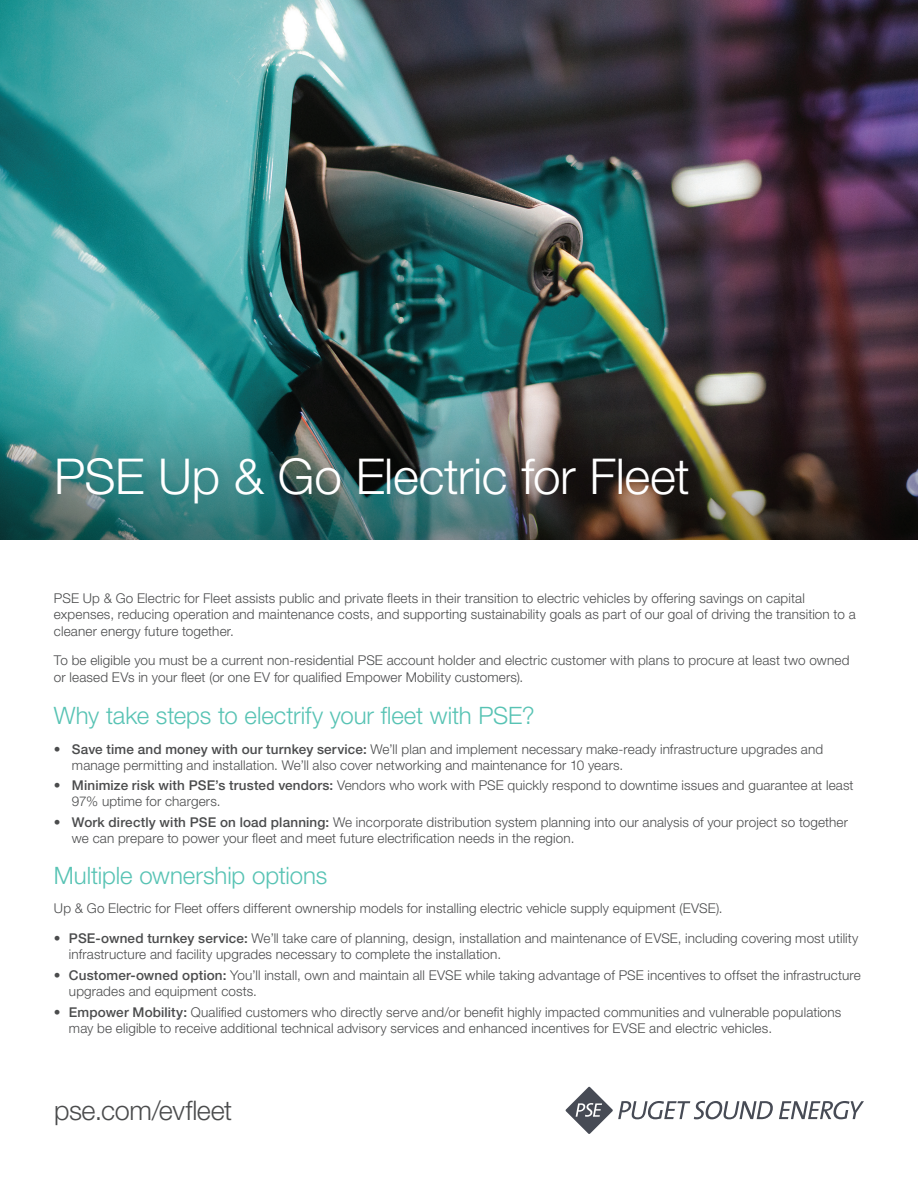
<style>
.page{position:relative;width:918px;height:1188px;background:#fff}
.page>*{position:absolute;margin:0;border:0;box-sizing:border-box;transform-origin:0 0}
.t1{font:300 49.5px "Helvetica Neue LT Std";letter-spacing:-.01em;color:#fff}
.t2{font:300 27px "Helvetica Neue LT Std";letter-spacing:-.015em;color:#4b4c4d}
.t3{font:300 24px "Helvetica Neue LT Std";letter-spacing:-.005em;color:#58c3b4}
.t4{font:300 13.5px/16.2px "Helvetica Neue LT Std";letter-spacing:.01em;color:#4b4c4d}
.s1{font-weight:500}
</style>
<div class="page">
<img style="left:0;top:0;width:918px;height:354px">
<img style="left:0;top:354px;width:918px;height:186px">
<svg style="left:779px;top:1101px;width:85px;height:18px"></svg>
<svg style="left:565px;top:1087px;width:208px;height:47px"></svg>
<p class="t1" style="left:54px;top:446px;width:637px">PSE Up &amp; Go Electric for Fleet</p>
<p class="t4" style="left:54px;top:590px;width:803px">PSE Up &amp; Go Electric for Fleet assists public and private fleets in their transition to electric vehicles by offering savings on capital expenses, reducing operation and maintenance costs, and supporting sustainability goals as part of our goal of driving the transition to a cleaner energy future together.</p>
<p class="t4" style="left:54px;top:652px;width:797px">To be eligible you must be a current non-residential PSE account holder and electric customer with plans to procure at least two owned or leased EVs in your fleet (or one EV for qualified Empower Mobility customers).</p>
<h1 class="t3" style="left:54px;top:701px;width:482px">Why take steps to electrify your fleet with PSE?</h1>
<p class="t4" style="left:72px;top:740px;width:753px;text-indent:-18px"><span class="s1">• Save time and money with our turnkey service:</span> We’ll plan and implement necessary make-ready infrastructure upgrades and manage permitting and installation. We’ll also cover networking and maintenance for 10 years.</p>
<p class="t4" style="left:72px;top:777px;width:783px;text-indent:-18px"><span class="s1">• Minimize risk with PSE’s trusted vendors:</span> Vendors who work with PSE quickly respond to downtime issues and guarantee at least<br>97% uptime for chargers.</p>
<p class="t4" style="left:72px;top:814px;width:778px;text-indent:-18px"><span class="s1">• Work directly with PSE on load planning:</span> We incorporate distribution system planning into our analysis of your project so together we can prepare to power your fleet and meet future electrification needs in the region.</p>
<p class="t3" style="left:54px;top:861px;width:275px">Multiple ownership options</p>
<p class="t4" style="left:54px;top:900px;width:670px">Up &amp; Go Electric for Fleet offers different ownership models for installing electric vehicle supply equipment (EVSE).</p>
<p class="t4" style="left:69px;top:930px;width:791px;text-indent:-15px"><span class="s1">• PSE-owned turnkey service:</span> We’ll take care of planning, design, installation and maintenance of EVSE, including covering most utility infrastructure and facility upgrades necessary to complete the installation.</p>
<p class="t4" style="left:69px;top:967px;width:793px;text-indent:-15px"><span class="s1">• Customer-owned option:</span> You’ll install, own and maintain all EVSE while taking advantage of PSE incentives to offset the infrastructure upgrades and equipment costs.</p>
<p class="t4" style="left:69px;top:1003px;width:774px;text-indent:-15px"><span class="s1">• Empower Mobility:</span> Qualified customers who directly serve and/or benefit highly impacted communities and vulnerable populations may be eligible to receive additional technical advisory services and enhanced incentives for EVSE and electric vehicles.</p>
<p class="t2" style="left:54px;top:1094px;width:180px">pse.com/evfleet</p>
</div>
